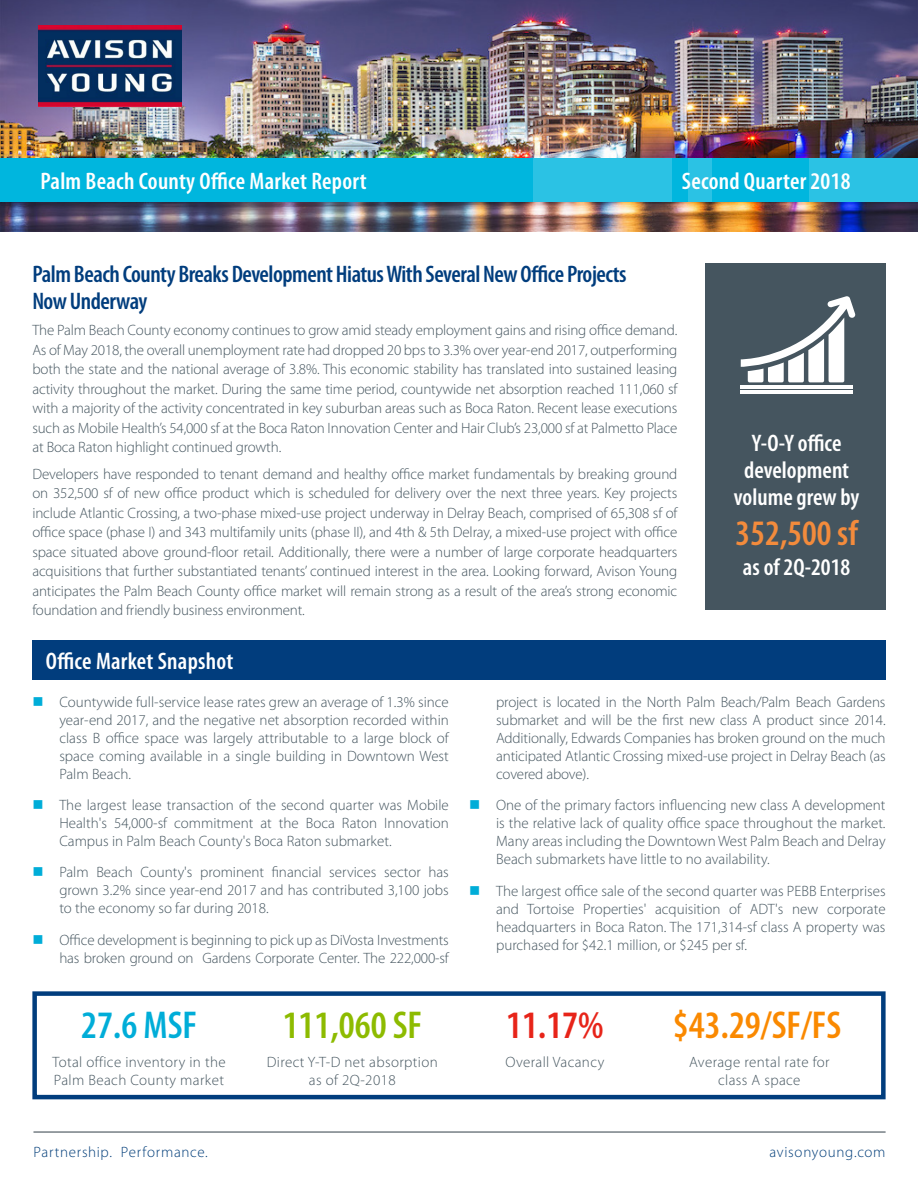
<style>
.page{position:relative;width:918px;height:1188px;background:#fff}
.page>*{position:absolute;margin:0;border:0;box-sizing:border-box;transform-origin:0 0}
.Orange_21pt_Center{font:600 condensed 39px "Myriad Pro";color:#fa8900}
.Red_21pt_Center{font:600 condensed 39px "Myriad Pro";color:#8dbb00}
.Blue_21pt_Center{font:600 condensed 39px "Myriad Pro";color:#00add8}
.Green_21pt_Center{font:600 condensed 39px "Myriad Pro";color:#e72419}
.t1{font:600 condensed 36px "Myriad Pro";color:#f38b3c}
.Title_36pt{font:600 condensed 24px/27px "Myriad Pro";letter-spacing:.01em;color:#fff;text-align:center}
._18pt_Left{font:600 condensed 24px/27px "Myriad Pro";letter-spacing:-.02em;color:#013d7d}
._8pt_Center{font:300 15px/18px "Myriad Pro";color:#45555f;text-align:justify}
._8pt_Center-2{font:300 15px/18px "Myriad Pro";letter-spacing:.025em;color:#45555f;text-align:center}
.t2{font:300 15px "Myriad Pro";letter-spacing:.045em;color:#003d79}
</style>
<div class="page">
<img style="left:0;top:0;width:918px;height:231px">
<hr style="left:33px;top:1132px;width:853px;height:1px;background:#313e48">
<img style="left:39px;top:26px;width:142px;height:81px">
<div style="left:0;top:158px;width:918px;height:43px;background:#00b6de"></div>
<div style="left:689px;top:158px;width:23px;height:43px;background:#2bc2e4"></div>
<div style="left:809px;top:158px;width:109px;height:43px;background:#2bc2e4"></div>
<div style="left:534px;top:158px;width:138px;height:43px;background:#2bc2e4"></div>
<div style="left:32px;top:640px;width:854px;height:40px;background:#013d7d"></div>
<div style="left:32px;top:991px;width:854px;height:108px;background:#fff;border:4px solid #013d7d"></div>
<div style="left:705px;top:264px;width:181px;height:346px;background:#45555f"></div>
<hr style="left:740px;top:390px;width:112px;height:3px;background:#fff">
<hr style="left:740px;top:385px;width:112px;height:4px;background:#fff">
<svg style="left:741px;top:296px;width:115px;height:86px"></svg>
<p class="Title_36pt" style="left:40px;top:167px;width:328px">Palm Beach County Office Market Report</p>
<p class="Title_36pt" style="left:682px;top:167px;width:170px">Second Quarter 2018</p>
<p class="_18pt_Left" style="left:32px;top:260px;width:596px">Palm Beach County Breaks Development Hiatus With Several New Office Projects<br>Now Underway</p>
<p class="_8pt_Center" style="left:32px;top:320px;width:647px;line-height:19.5px">The Palm Beach County economy continues to grow amid steady employment gains and rising office demand.<br>As of May 2018, the overall unemployment rate had dropped 20 bps to 3.3% over year-end 2017, outperforming both the state and the national average of 3.8%. This economic stability has translated into sustained leasing activity throughout the market. During the same time period, countywide net absorption reached 111,060 sf with a majority of the activity concentrated in key suburban areas such as Boca Raton. Recent lease executions such as Mobile Health’s 54,000 sf at the Boca Raton Innovation Center and Hair Club’s 23,000 sf at Palmetto Place at Boca Raton highlight continued growth.</p>
<p class="_8pt_Center" style="left:32px;top:464px;width:647px;line-height:19.5px">Developers have responded to tenant demand and healthy office market fundamentals by breaking ground on 352,500 sf of new office product which is scheduled for delivery over the next three years. Key projects include Atlantic Crossing, a two-phase mixed-use project underway in Delray Beach, comprised of 65,308 sf of office space (phase I) and 343 multifamily units (phase II), and 4th &amp; 5th Delray, a mixed-use project with office space situated above ground-floor retail. Additionally, there were a number of large corporate headquarters acquisitions that further substantiated tenants’ continued interest in the area. Looking forward, Avison Young anticipates the Palm Beach County office market will remain strong as a result of the area’s strong economic foundation and friendly business environment.</p>
<p class="Title_36pt" style="left:46px;top:647px;width:189px">Office Market Snapshot</p>
<p class="Title_36pt" style="left:734px;top:429px;width:127px">Y-O-Y office development volume grew by</p>
<p class="t1" style="left:736px;top:511px;width:124px">352,500 sf</p>
<p class="Title_36pt" style="left:743px;top:554px;width:109px">as of 2Q-2018</p>
<p class="_8pt_Center" style="left:59px;top:693px;width:391px">Countywide full-service lease rates grew an average of 1.3% since year-end 2017, and the negative net absorption recorded within class B office space was largely attributable to a large block of space coming available in a single building in Downtown West Palm Beach.</p>
<p class="_8pt_Center" style="left:59px;top:796px;width:391px">The largest lease transaction of the second quarter was Mobile Health's 54,000-sf commitment at the Boca Raton Innovation Campus in Palm Beach County's Boca Raton submarket.</p>
<p class="_8pt_Center" style="left:59px;top:863px;width:391px">Palm Beach County's prominent financial services sector has grown 3.2% since year-end 2017 and has contributed 3,100 jobs to the economy so far during 2018.</p>
<p class="_8pt_Center" style="left:59px;top:931px;width:391px">Office development is beginning to pick up as DiVosta Investments has broken ground on Gardens Corporate Center. The 222,000-sf</p>
<p class="Blue_21pt_Center" style="left:81px;top:1001px;width:117px">27.6 MSF</p>
<p class="_8pt_Center-2" style="left:52px;top:1053px;width:175px">Total office inventory in the</p>
<p class="_8pt_Center-2" style="left:54px;top:1071px;width:172px">Palm Beach County market</p>
<p class="Red_21pt_Center" style="left:283px;top:1001px;width:141px">111,060 SF</p>
<p class="_8pt_Center-2" style="left:267px;top:1053px;width:173px">Direct Y-T-D net absorption</p>
<p class="_8pt_Center-2" style="left:309px;top:1071px;width:88px">as of 2Q-2018</p>
<p class="_8pt_Center" style="left:496px;top:693px;width:391px">project is located in the North Palm Beach/Palm Beach Gardens submarket and will be the first new class A product since 2014.<br>Additionally, Edwards Companies has broken ground on the much anticipated Atlantic Crossing mixed-use project in Delray Beach (as covered above).</p>
<p class="_8pt_Center" style="left:496px;top:796px;width:391px">One of the primary factors influencing new class A development is the relative lack of quality office space throughout the market.<br>Many areas including the Downtown West Palm Beach and Delray Beach submarkets have little to no availability.</p>
<p class="_8pt_Center" style="left:496px;top:882px;width:391px">The largest office sale of the second quarter was PEBB Enterprises and Tortoise Properties' acquisition of ADT's new corporate headquarters in Boca Raton. The 171,314-sf class A property was purchased for $42.1 million, or $245 per sf.</p>
<p class="Green_21pt_Center" style="left:506px;top:1001px;width:99px">11.17%</p>
<p class="_8pt_Center-2" style="left:505px;top:1053px;width:101px">Overall Vacancy</p>
<p class="Orange_21pt_Center" style="left:673px;top:1001px;width:170px">$43.29/SF/FS</p>
<p class="_8pt_Center-2" style="left:689px;top:1053px;width:142px">Average rental rate for class A space</p>
<p class="t2" style="left:33px;top:1142px;width:176px">Partnership. Performance.</p>
<p class="t2" style="left:770px;top:1142px;width:117px">avisonyoung.com</p>
</div>
